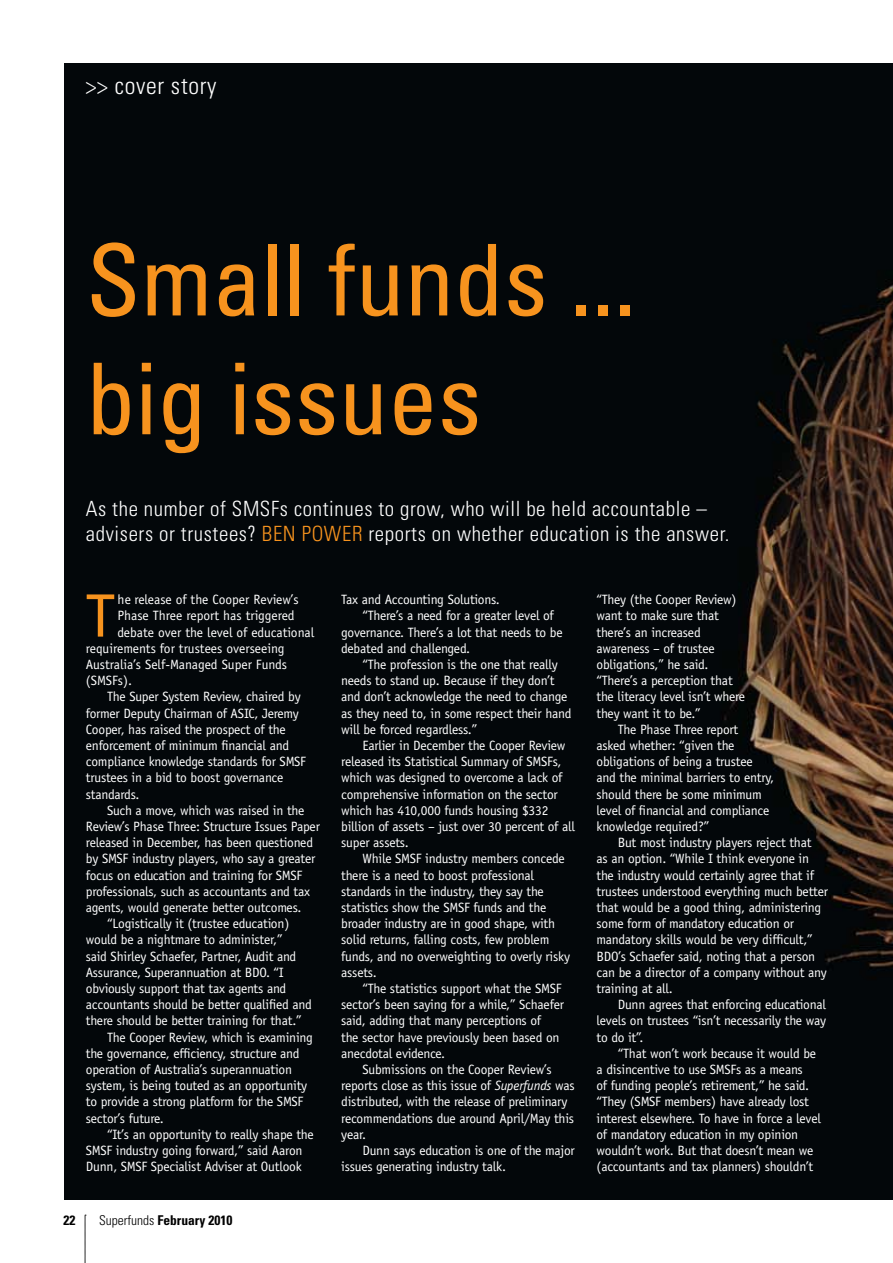
<style>
.page{position:relative;width:893px;height:1263px;background:#fff}
.page>*{position:absolute;margin:0;border:0;box-sizing:border-box;transform-origin:0 0}
.t1{font:condensed 99px/118.8px "Univers";color:#f7931e}
.t2{font:condensed 58.35px "Univers";color:#f7931e}
.t3{font:300 condensed 24px "Univers";letter-spacing:.03em;color:#fff}
.t4{font:300 condensed 21px/25.2px "Univers";letter-spacing:.03em;color:#fff}
.t5{font:13.5px/16.2px "Officina Sans";letter-spacing:-.015em;color:#fff}
.t6{font:700 condensed 13.5px "Univers";color:#000}
.s1{color:#f7931e}
.s2{font-weight:300}
.s3{font-style:italic}
</style>
<div class="page">
<svg style="left:85px;top:1215px;width:1px;height:48px"></svg>
<img style="left:64px;top:64px;width:829px;height:1135px">
<h3 class="t3" style="left:86px;top:71px;width:132px">&gt;&gt; cover story</h3>
<h1 class="t1" style="left:86px;top:218px;width:551px">Small funds ... big issues</h1>
<h3 class="t4" style="left:86px;top:496px;width:645px">As the number of SMSFs continues to grow, who will be held accountable – advisers or trustees? <span class="s1">BEN POWER</span> reports on whether education is the answer.</h3>
<h2 class="t2" style="left:86px;top:579px;width:31px">T</h2>
<p class="t5" style="left:117px;top:591px;width:183px">he release of the Cooper Review’s</p>
<p class="t5" style="left:117px;top:608px;width:179px">Phase Three report has triggered</p>
<p class="t5" style="left:117px;top:624px;width:198px">debate over the level of educational</p>
<p class="t5" style="left:86px;top:640px;width:200px">requirements for trustees overseeing</p>
<p class="t5" style="left:86px;top:656px;width:203px">Australia’s Self-Managed Super Funds</p>
<p class="t5" style="left:86px;top:672px;width:48px">(SMSFs).</p>
<p class="t5" style="left:107px;top:689px;width:195px">The Super System Review, chaired by</p>
<p class="t5" style="left:86px;top:705px;width:215px">former Deputy Chairman of ASIC, Jeremy</p>
<p class="t5" style="left:86px;top:721px;width:201px">Cooper, has raised the prospect of the</p>
<p class="t5" style="left:86px;top:737px;width:205px">enforcement of minimum financial and</p>
<p class="t5" style="left:86px;top:753px;width:222px">compliance knowledge standards for SMSF</p>
<p class="t5" style="left:86px;top:770px;width:199px">trustees in a bid to boost governance</p>
<p class="t5" style="left:86px;top:786px;width:55px">standards.</p>
<p class="t5" style="left:107px;top:802px;width:199px">Such a move, which was raised in the</p>
<p class="t5" style="left:86px;top:818px;width:236px">Review’s Phase Three: Structure Issues Paper</p>
<p class="t5" style="left:86px;top:834px;width:229px">released in December, has been questioned</p>
<p class="t5" style="left:86px;top:851px;width:231px">by SMSF industry players, who say a greater</p>
<p class="t5" style="left:86px;top:867px;width:218px">focus on education and training for SMSF</p>
<p class="t5" style="left:86px;top:883px;width:226px">professionals, such as accountants and tax</p>
<p class="t5" style="left:86px;top:899px;width:217px">agents, would generate better outcomes.</p>
<p class="t5" style="left:107px;top:915px;width:184px">“Logistically it (trustee education)</p>
<p class="t5" style="left:86px;top:932px;width:198px">would be a nightmare to administer,”</p>
<p class="t5" style="left:86px;top:948px;width:212px">said Shirley Schaefer, Partner, Audit and</p>
<p class="t5" style="left:86px;top:964px;width:200px">Assurance, Superannuation at BDO. “I</p>
<p class="t5" style="left:86px;top:980px;width:202px">obviously support that tax agents and</p>
<p class="t5" style="left:86px;top:996px;width:227px">accountants should be better qualified and</p>
<p class="t5" style="left:86px;top:1013px;width:217px">there should be better training for that.”</p>
<p class="t5" style="left:107px;top:1029px;width:207px">The Cooper Review, which is examining</p>
<p class="t5" style="left:86px;top:1045px;width:215px">the governance, efficiency, structure and</p>
<p class="t5" style="left:86px;top:1061px;width:208px">operation of Australia’s superannuation</p>
<p class="t5" style="left:86px;top:1077px;width:223px">system, is being touted as an opportunity</p>
<p class="t5" style="left:86px;top:1094px;width:219px">to provide a strong platform for the SMSF</p>
<p class="t5" style="left:86px;top:1110px;width:79px">sector’s future.</p>
<p class="t5" style="left:107px;top:1126px;width:208px">“It’s an opportunity to really shape the</p>
<p class="t5" style="left:86px;top:1142px;width:218px">SMSF industry going forward,” said Aaron</p>
<p class="t5" style="left:86px;top:1158px;width:217px">Dunn, SMSF Specialist Adviser at Outlook</p>
<p class="t6" style="left:64px;top:1212px;width:13px">22</p>
<p class="t6" style="left:99px;top:1212px;width:135px"><span class="s2">Superfunds</span> February 2010</p>
<p class="t5" style="left:341px;top:591px;width:160px">Tax and Accounting Solutions.</p>
<p class="t5" style="left:362px;top:608px;width:193px">“There’s a need for a greater level of</p>
<p class="t5" style="left:341px;top:624px;width:223px">governance. There’s a lot that needs to be</p>
<p class="t5" style="left:341px;top:640px;width:131px">debated and challenged.</p>
<p class="t5" style="left:362px;top:656px;width:197px">“The profession is the one that really</p>
<p class="t5" style="left:341px;top:672px;width:215px">needs to stand up. Because if they don’t</p>
<p class="t5" style="left:341px;top:689px;width:228px">and don’t acknowledge the need to change</p>
<p class="t5" style="left:341px;top:705px;width:232px">as they need to, in some respect their hand</p>
<p class="t5" style="left:341px;top:721px;width:138px">will be forced regardless.”</p>
<p class="t5" style="left:362px;top:737px;width:204px">Earlier in December the Cooper Review</p>
<p class="t5" style="left:341px;top:753px;width:222px">released its Statistical Summary of SMSFs,</p>
<p class="t5" style="left:341px;top:770px;width:223px">which was designed to overcome a lack of</p>
<p class="t5" style="left:341px;top:786px;width:218px">comprehensive information on the sector</p>
<p class="t5" style="left:341px;top:802px;width:209px">which has 410,000 funds housing $332</p>
<p class="t5" style="left:341px;top:818px;width:235px">billion of assets – just over 30 percent of all</p>
<p class="t5" style="left:341px;top:834px;width:69px">super assets.</p>
<p class="t5" style="left:362px;top:851px;width:204px">While SMSF industry members concede</p>
<p class="t5" style="left:341px;top:867px;width:194px">there is a need to boost professional</p>
<p class="t5" style="left:341px;top:883px;width:204px">standards in the industry, they say the</p>
<p class="t5" style="left:341px;top:899px;width:207px">statistics show the SMSF funds and the</p>
<p class="t5" style="left:341px;top:915px;width:215px">broader industry are in good shape, with</p>
<p class="t5" style="left:341px;top:932px;width:210px">solid returns, falling costs, few problem</p>
<p class="t5" style="left:341px;top:948px;width:230px">funds, and no overweighting to overly risky</p>
<p class="t5" style="left:341px;top:964px;width:37px">assets.</p>
<p class="t5" style="left:362px;top:980px;width:201px">“The statistics support what the SMSF</p>
<p class="t5" style="left:341px;top:996px;width:224px">sector’s been saying for a while,” Schaefer</p>
<p class="t5" style="left:341px;top:1013px;width:201px">said, adding that many perceptions of</p>
<p class="t5" style="left:341px;top:1029px;width:220px">the sector have previously been based on</p>
<p class="t5" style="left:341px;top:1045px;width:105px">anecdotal evidence.</p>
<p class="t5" style="left:362px;top:1061px;width:191px">Submissions on the Cooper Review’s</p>
<p class="t5" style="left:341px;top:1077px;width:235px">reports close as this issue of <span class="s3">Superfunds</span> was</p>
<p class="t5" style="left:341px;top:1094px;width:228px">distributed, with the release of preliminary</p>
<p class="t5" style="left:341px;top:1110px;width:234px">recommendations due around April/May this</p>
<p class="t5" style="left:341px;top:1126px;width:26px">year.</p>
<p class="t5" style="left:362px;top:1142px;width:214px">Dunn says education is one of the major</p>
<p class="t5" style="left:341px;top:1158px;width:166px">issues generating industry talk.</p>
<p class="t5" style="left:596px;top:591px;width:150px">“They (the Cooper Review) want to make sure that there’s an increased awareness – of trustee obligations,” he said. “There’s a perception that the literacy level isn’t where they want it to be.”</p>
<p class="t5" style="left:596px;top:721px;width:179px;text-indent:21px">The Phase Three report<br>asked whether: “given the obligations of being a trustee and the minimal barriers to entry, should there be some minimum level of financial and compliance knowledge required?”</p>
<p class="t5" style="left:596px;top:834px;width:233px;text-indent:21px">But most industry players reject that<br>as an option. “While I think everyone in the industry would certainly agree that if trustees understood everything much better that would be a good thing, administering some form of mandatory education or mandatory skills would be very difficult,” BDO’s Schaefer said, noting that a person can be a director of a company without any training at all.</p>
<p class="t5" style="left:596px;top:996px;width:231px;text-align:justify;text-indent:21px">Dunn agrees that enforcing educational levels on trustees “isn’t necessarily the way to do it”.</p>
<p class="t5" style="left:596px;top:1045px;width:226px;text-indent:21px">“That won’t work because it would be a disincentive to use SMSFs as a means<br>of funding people’s retirement,” he said. “They (SMSF members) have already lost interest elsewhere. To have in force a level of mandatory education in my opinion wouldn’t work. But that doesn’t mean we (accountants and tax planners) shouldn’t</p>
</div>
